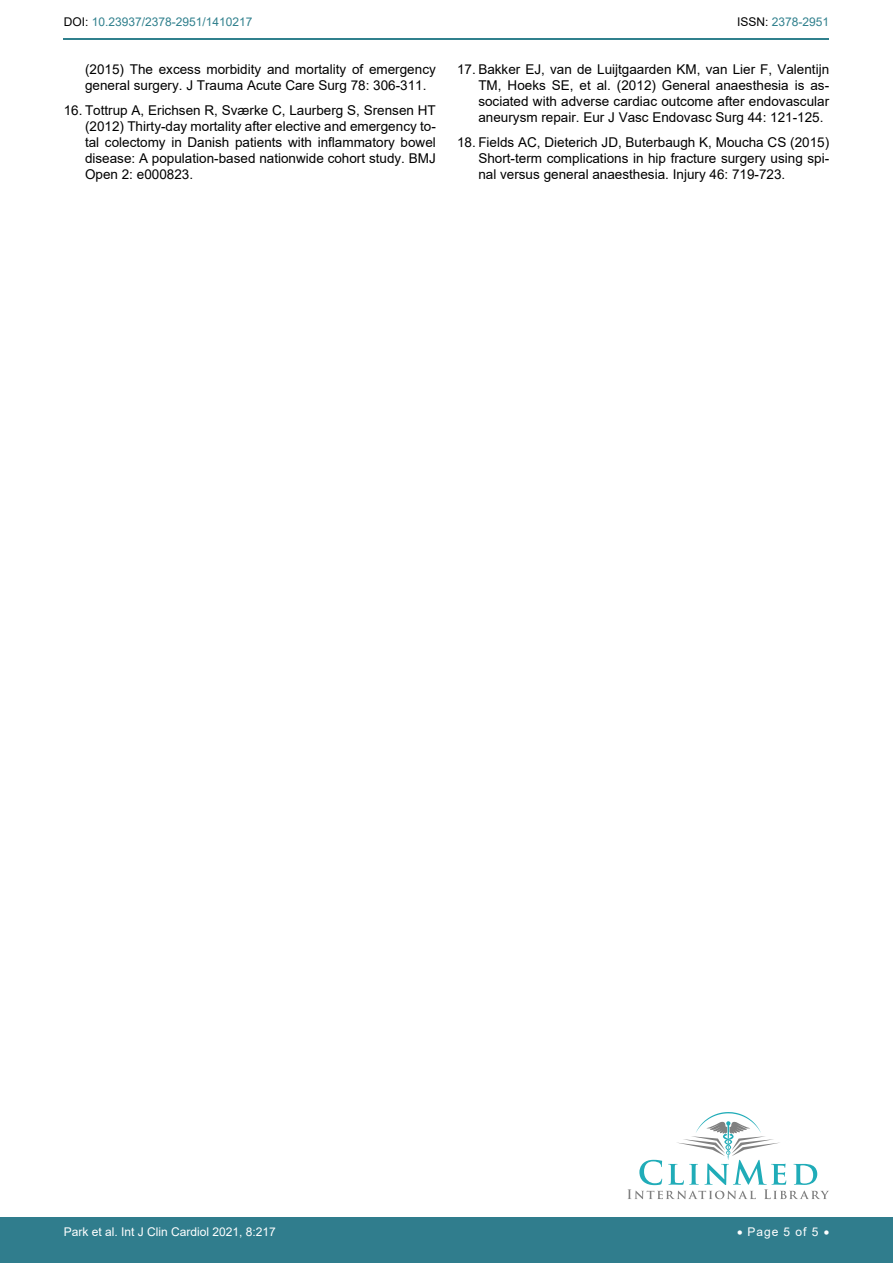
<style>
.page{position:relative;width:893px;height:1263px;background:#fff}
.page>*{position:absolute;margin:0;border:0;box-sizing:border-box;transform-origin:0 0}
.t1{font:13.5px/16.2px "Arial";color:#000;text-align:justify}
.t2{font:12px "Arial";color:#30808d}
.t3{font:12px "Arial";color:#fff}
.s1{color:#000}
</style>
<div class="page">
<div style="left:0;top:1217px;width:893px;height:46px;background:#307d8d"></div>
<hr style="left:64px;top:38px;width:765px;height:2px;background:#30808d">
<svg style="left:627px;top:1112px;width:202px;height:87px"></svg>
<p class="t2" style="left:64px;top:14px;width:190px"><span class="s1">DOI:</span> 10.23937/2378-2951/1410217</p>
<p class="t2" style="left:737px;top:14px;width:94px"><span class="s1">ISSN:</span> 2378-2951</p>
<p class="t1" style="left:85px;top:61px;width:352px">(2015) The excess morbidity and mortality of emergency general surgery. J Trauma Acute Care Surg 78: 306-311.</p>
<p class="t1" style="left:85px;top:102px;width:352px;text-indent:-21px">16. Tottrup A, Erichsen R, Sværke C, Laurberg S, Srensen HT (2012) Thirty-day mortality after elective and emergency to&shy;tal colectomy in Danish patients with inflammatory bowel disease: A population-based nationwide cohort study. BMJ Open 2: e000823.</p>
<p class="t1" style="left:478px;top:61px;width:352px;text-indent:-21px">17. Bakker EJ, van de Luijtgaarden KM, van Lier F, Valentijn TM, Hoeks SE, et al. (2012) General anaesthesia is as&shy;sociated with adverse cardiac outcome after endovascular aneurysm repair. Eur J Vasc Endovasc Surg 44: 121-125.</p>
<p class="t1" style="left:478px;top:134px;width:352px;text-indent:-21px">18. Fields AC, Dieterich JD, Buterbaugh K, Moucha CS (2015)<br>Short-term complications in hip fracture surgery using spi&shy;nal versus general anaesthesia. Injury 46: 719-723.</p>
<p class="t3" style="left:64px;top:1223px;width:214px">Park et al. Int J Clin Cardiol 2021, 8:217</p>
<p class="t3" style="left:737px;top:1223px;width:94px">• Page 5 of 5 •</p>
</div>
